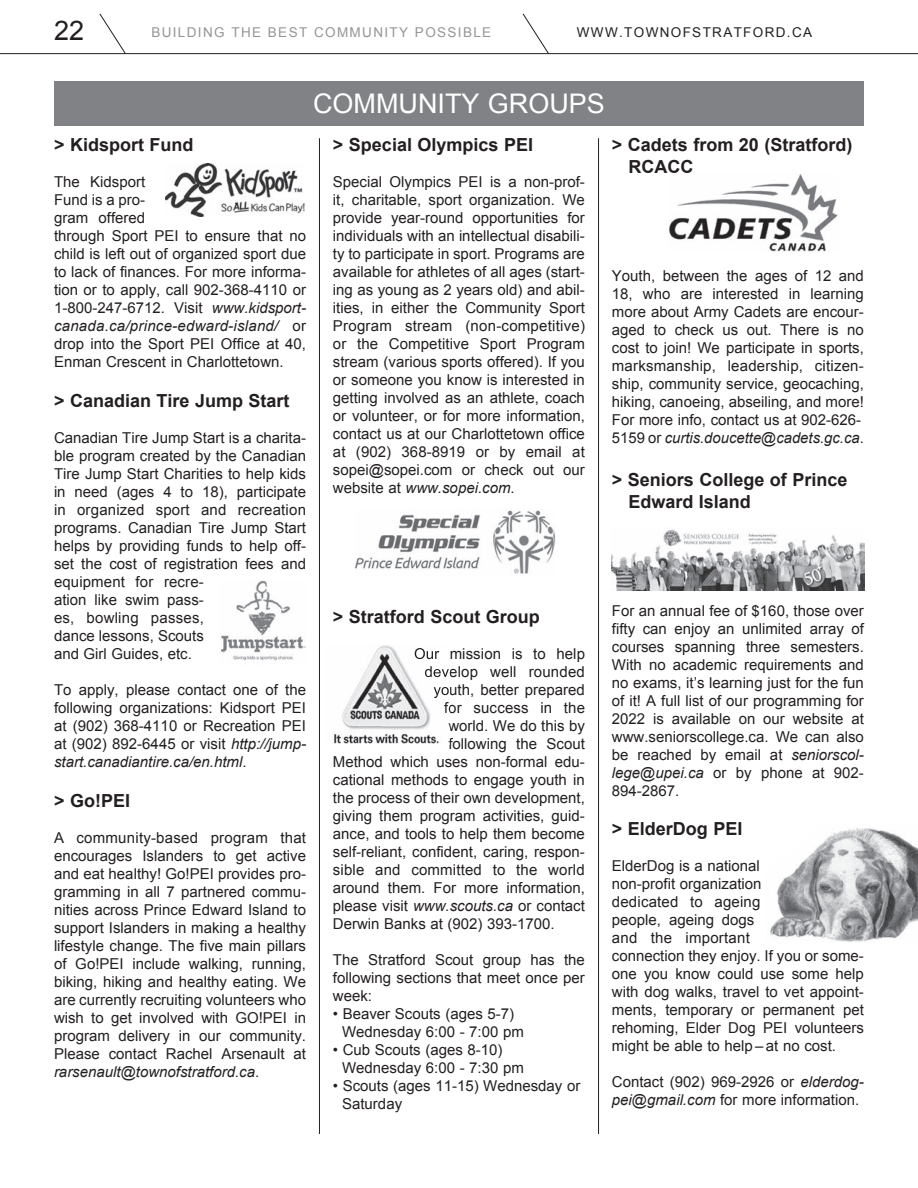
<style>
.page{position:relative;width:918px;height:1188px;background:#fff}
.page>*{position:absolute;margin:0;border:0;box-sizing:border-box;transform-origin:0 0}
.t1{font:27px "Arial";color:#fff}
.t2{font:27px "Arial";color:#231f20}
.t3{font:700 18px/21.6px "Arial";color:#231f20}
.t4{font:15px/18px "Arial";color:#231f20}
.t5{font:13.5px "Arial";letter-spacing:.1em;color:#939598}
.t6{font:13.5px "Arial";letter-spacing:.1em;color:#231f20}
.s1{font-style:italic}
</style>
<div class="page">
<hr style="left:598px;top:138px;width:1px;height:996px;background:#231f20">
<hr style="left:319px;top:138px;width:1px;height:996px;background:#231f20">
<hr style="left:0;top:53px;width:918px;height:1px;background:#231f20">
<svg style="left:99px;top:13px;width:27px;height:42px"></svg>
<svg style="left:522px;top:13px;width:28px;height:42px"></svg>
<div style="left:54px;top:81px;width:810px;height:44px;background:#808285"></div>
<img style="left:220px;top:580px;width:86px;height:81px">
<img style="left:165px;top:163px;width:140px;height:53px">
<img style="left:355px;top:510px;width:201px;height:64px">
<img style="left:770px;top:828px;width:148px;height:114px">
<img style="left:612px;top:529px;width:252px;height:61px">
<img style="left:669px;top:174px;width:169px;height:78px">
<img style="left:334px;top:645px;width:115px;height:99px">
<img style="left:415px;top:648px;width:34px;height:14px">
<img style="left:425px;top:666px;width:24px;height:14px">
<img style="left:434px;top:684px;width:15px;height:14px">
<svg style="left:444px;top:702px;width:5px;height:11px"></svg>
<h1 class="t2" style="left:54px;top:13px;width:32px">22</h1>
<p class="t5" style="left:151px;top:23px;width:341px">BUILDING THE BEST COMMUNITY POSSIBLE</p>
<p class="t6" style="left:577px;top:23px;width:237px">WWW.TOWNOFSTRATFORD.CA</p>
<h1 class="t1" style="left:313px;top:86px;width:293px">COMMUNITY GROUPS</h1>
<p class="t3" style="left:54px;top:135px;width:141px">&gt; Kidsport Fund</p>
<p class="t4" style="left:54px;top:173px;width:254px">The Kidsport<br>Fund is a pro-<br>gram offered<br>through Sport PEI to ensure that no child is left out of organized sport due to lack of finances. For more informa&shy;tion or to apply, call 902-368-4110 or<br>1-800-247-6712. Visit <span class="s1">www.kidsport&shy;canada.ca/prince-edward-island/</span> or drop into the Sport PEI Office at 40,<br>Enman Crescent in Charlottetown.</p>
<p class="t3" style="left:54px;top:390px;width:237px">&gt; Canadian Tire Jump Start</p>
<p class="t4" style="left:54px;top:429px;width:254px">Canadian Tire Jump Start is a charita&shy;ble program created by the Canadian<br>Tire Jump Start Charities to help kids in need (ages 4 to 18), participate in organized sport and recreation programs. Canadian Tire Jump Start helps by providing funds to help off&shy;set the cost of registration fees and equipment for recre-<br>ation like swim pass-<br>es, bowling passes,<br>dance lessons, Scouts<br>and Girl Guides, etc.</p>
<p class="t4" style="left:54px;top:681px;width:254px;text-align:justify">To apply, please contact one of the following organizations: Kidsport PEI at (902) 368-4110 or Recreation PEI at (902) 892-6445 or visit <span class="s1">http://jump&shy;start.canadiantire.ca/en.html</span>.</p>
<p class="t3" style="left:54px;top:790px;width:78px">&gt; Go!PEI</p>
<p class="t4" style="left:54px;top:828px;width:254px;text-align:justify">A community-based program that encourages Islanders to get active and eat healthy! Go!PEI provides pro&shy;gramming in all 7 partnered commu&shy;nities across Prince Edward Island to support Islanders in making a healthy lifestyle change. The five main pillars of Go!PEI include walking, running, biking, hiking and healthy eating. We are currently recruiting volunteers who wish to get involved with GO!PEI in program delivery in our community.<br>Please contact Rachel Arsenault at <span class="s1">rarsenault@townofstratford.ca</span>.</p>
<p class="t3" style="left:333px;top:135px;width:202px">&gt; Special Olympics PEI</p>
<p class="t4" style="left:333px;top:173px;width:254px;text-align:justify">Special Olympics PEI is a non-prof&shy;it, charitable, sport organization. We provide year-round opportunities for individuals with an intellectual disabili&shy;ty to participate in sport. Programs are available for athletes of all ages (start&shy;ing as young as 2 years old) and abil&shy;ities, in either the Community Sport Program stream (non-competitive) or the Competitive Sport Program stream (various sports offered). If you or someone you know is interested in getting involved as an athlete, coach or volunteer, or for more information, contact us at our Charlottetown office at (902) 368-8919 or by email at sopei@sopei.com or check out our website at <span class="s1">www.sopei.com</span>.</p>
<p class="t3" style="left:628px;top:135px;width:226px;text-indent:-17px">&gt; Cadets from 20 (Stratford)<br>RCACC</p>
<p class="t4" style="left:612px;top:267px;width:254px">Youth, between the ages of 12 and 18, who are interested in learning more about Army Cadets are encour&shy;aged to check us out. There is no cost to join! We participate in sports, marksmanship, leadership, citizen&shy;ship, community service, geocaching, hiking, canoeing, abseiling, and more!<br>For more info, contact us at 902-626- 5159 or <span class="s1">curtis.doucette@cadets.gc.ca</span>.</p>
<p class="t3" style="left:628px;top:470px;width:221px;text-indent:-17px">&gt; Seniors College of Prince<br>Edward Island</p>
<p class="t3" style="left:333px;top:606px;width:209px">&gt; Stratford Scout Group</p>
<p class="t4" style="left:414px;top:645px;width:173px">Our mission is to help</p>
<p class="t4" style="left:424px;top:663px;width:162px">develop well rounded</p>
<p class="t4" style="left:433px;top:681px;width:153px">youth, better prepared</p>
<p class="t4" style="left:444px;top:699px;width:143px">for success in the</p>
<p class="t4" style="left:448px;top:717px;width:138px">world. We do this by</p>
<p class="t4" style="left:448px;top:735px;width:138px">following the Scout</p>
<p class="t4" style="left:333px;top:753px;width:253px">Method which uses non-formal edu-</p>
<p class="t4" style="left:333px;top:771px;width:253px">cational methods to engage youth in</p>
<p class="t4" style="left:333px;top:789px;width:253px">the process of their own development,</p>
<p class="t4" style="left:333px;top:807px;width:253px">giving them program activities, guid-</p>
<p class="t4" style="left:333px;top:825px;width:253px">ance, and tools to help them become</p>
<p class="t4" style="left:333px;top:843px;width:253px">self-reliant, confident, caring, respon-</p>
<p class="t4" style="left:333px;top:861px;width:253px">sible and committed to the world</p>
<p class="t4" style="left:333px;top:879px;width:253px">around them. For more information,</p>
<p class="t4" style="left:333px;top:897px;width:253px">please visit <span class="s1">www.scouts.ca</span> or contact</p>
<p class="t4" style="left:333px;top:915px;width:223px">Derwin Banks at (902) 393-1700.</p>
<p class="t4" style="left:333px;top:951px;width:253px;text-align:justify">The Stratford Scout group has the following sections that meet once per week:</p>
<p class="t4" style="left:342px;top:1005px;width:183px;text-indent:-9px">• Beaver Scouts (ages 5-7)<br>Wednesday 6:00 - 7:00 pm</p>
<p class="t4" style="left:342px;top:1041px;width:183px;text-indent:-9px">• Cub Scouts (ages 8-10)<br>Wednesday 6:00 - 7:30 pm</p>
<p class="t4" style="left:342px;top:1077px;width:240px;text-indent:-9px">• Scouts (ages 11-15) Wednesday or<br>Saturday</p>
<p class="t4" style="left:612px;top:602px;width:254px;text-align:justify">For an annual fee of $160, those over fifty can enjoy an unlimited array of courses spanning three semesters.<br>With no academic requirements and no exams, it’s learning just for the fun of it! A full list of our programming for 2022 is available on our website at www.seniorscollege.ca. We can also be reached by email at <span class="s1">seniorscol&shy;lege@upei.ca</span> or by phone at 902- 894-2867.</p>
<p class="t3" style="left:612px;top:819px;width:132px">&gt; ElderDog PEI</p>
<p class="t4" style="left:612px;top:857px;width:254px">ElderDog is a national<br>non-profit organization<br>dedicated to ageing<br>people, ageing dogs<br>and the important<br>connection they enjoy. If you or some&shy;one you know could use some help with dog walks, travel to vet appoint&shy;ments, temporary or permanent pet rehoming, Elder Dog PEI volunteers might be able to help – at no cost.</p>
<p class="t4" style="left:612px;top:1073px;width:253px">Contact (902) 969-2926 or <span class="s1">elderdog&shy;pei@gmail.com</span> for more information.</p>
</div>
